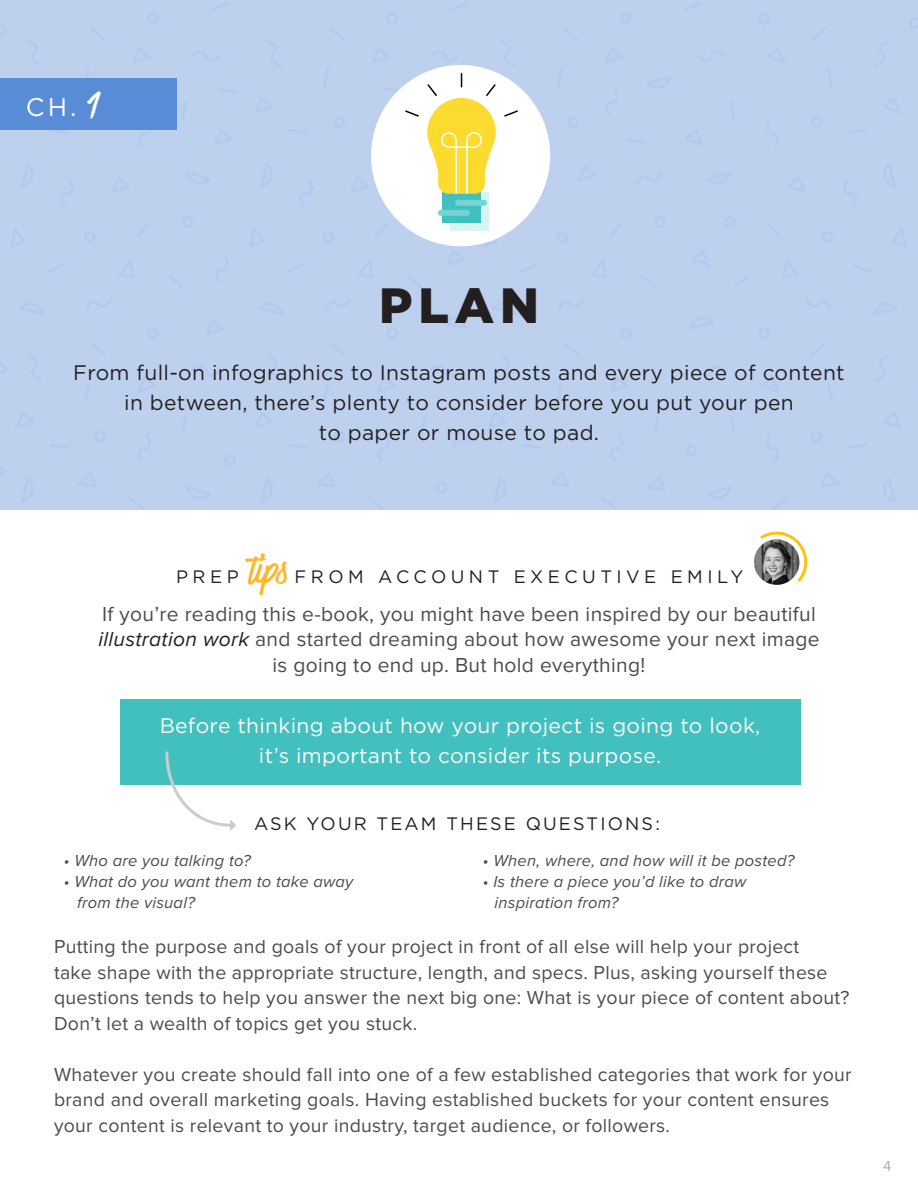
<style>
.page{position:relative;width:918px;height:1188px;background:#fff}
.page>*{position:absolute;margin:0;border:0;box-sizing:border-box;transform-origin:0 0}
.Header_1{font:900 49.5px "Gotham";color:#231f20}
.Medium_Call-Out{font:48px "Have Heart One";color:#fcb62a}
.Chapter{font:25.5px "Gotham";color:#fff}
.Body_copy__regular{font:21px/25.5px "Proxima Nova";letter-spacing:.015em;color:#4b4c4d;text-align:center}
.Body_copy_1__larger{font:21px/30px "Gotham";letter-spacing:.015em;color:#231f20;text-align:center}
.Body_Copy_1__Larger{font:21px/30px "Gotham";letter-spacing:.015em;color:#fff;text-align:center}
.Body_copy__regular-2{font:19.5px/25.5px "Proxima Nova";letter-spacing:.015em;color:#4b4c4d}
.Medium_Call-Out-2{font:18px "Gotham";letter-spacing:.12em;color:#231f20}
.Medium_Call-Out-3{font:18px "Gotham";letter-spacing:.25em;color:#231f20}
.Medium_Call-Out-4{font:18px "Gotham";letter-spacing:.22em;color:#231f20}
.Bullets{font:italic 16.5px "Proxima Nova";letter-spacing:.015em;color:#4b4c4d}
.t1{font:300 15px "Proxima Nova";color:#939598}
.s1{font-family:"Have Heart One";font-size:48px}
.s2{font-style:italic;color:#231f20}
</style>
<div class="page">
<div style="left:0;top:0;width:918px;height:510px;background:#bdd1ef"></div>
<div style="left:0;top:78px;width:176px;height:52px;background:#598cd6"></div>
<div style="left:371px;top:65px;width:179px;height:181px;background:#fff;border-radius:50%"></div>
<div style="left:120px;top:699px;width:680px;height:86px;background:#42bfbf"></div>
<svg style="left:165px;top:751px;width:71px;height:80px"></svg>
<div style="left:451px;top:193px;width:38px;height:38px;background:#d9f2f2"></div>
<div style="left:442px;top:191px;width:38px;height:32px;background:#42bfbf"></div>
<svg style="left:405px;top:73px;width:141px;height:134px"></svg>
<div style="left:455px;top:200px;width:32px;height:6px;background:#73d4d1;border-radius:3px"></div>
<div style="left:438px;top:210px;width:32px;height:6px;background:#73d4d1;border-radius:3px"></div>
<svg style="left:759px;top:531px;width:49px;height:53px"></svg>
<img style="left:754px;top:539px;width:45px;height:46px;border-radius:23px">
<p class="Chapter" style="left:26px;top:90px;width:74px">CH. <span class="s1">1</span></p>
<p class="Header_1" style="left:379px;top:271px;width:161px">PLAN</p>
<p class="Body_copy_1__larger" style="left:73px;top:357px;width:773px">From full-on infographics to Instagram posts and every piece of content in between, there’s plenty to consider before you put your pen<br>to paper or mouse to pad.</p>
<p class="Medium_Call-Out" style="left:249px;top:544px;width:40px">tips</p>
<p class="Medium_Call-Out-3" style="left:295px;top:565px;width:450px">FROM ACCOUNT EXECUTIVE EMILY</p>
<p class="Body_copy__regular" style="left:98px;top:601px;width:723px">If you’re reading this e-book, you might have been inspired by our beautiful <span class="s2">illustration work</span> and started dreaming about how awesome your next image is going to end up. But hold everything!</p>
<p class="Medium_Call-Out-4" style="left:176px;top:565px;width:64px">PREP</p>
<p class="Body_Copy_1__Larger" style="left:160px;top:710px;width:602px">Before thinking about how your project is going to look, it’s important to consider its purpose.</p>
<p class="Medium_Call-Out-2" style="left:254px;top:812px;width:407px">ASK YOUR TEAM THESE QUESTIONS:</p>
<p class="Bullets" style="left:483px;top:848px;width:313px">• When, where, and how will it be posted?</p>
<p class="Bullets" style="left:483px;top:869px;width:265px">• Is there a piece you’d like to draw</p>
<p class="Bullets" style="left:495px;top:890px;width:125px">inspiration from?</p>
<p class="Body_copy__regular-2" style="left:54px;top:934px;width:797px">Putting the purpose and goals of your project in front of all else will help your project<br>take shape with the appropriate structure, length, and specs. Plus, asking yourself these questions tends to help you answer the next big one: What is your piece of content about?<br>Don’t let a wealth of topics get you stuck.</p>
<p class="Body_copy__regular-2" style="left:54px;top:1062px;width:799px">Whatever you create should fall into one of a few established categories that work for your brand and overall marketing goals. Having established buckets for your content ensures your content is relevant to your industry, target audience, or followers.</p>
<p class="Bullets" style="left:64px;top:848px;width:189px">• Who are you talking to?</p>
<p class="Bullets" style="left:64px;top:869px;width:291px">• What do you want them to take away</p>
<p class="Bullets" style="left:77px;top:890px;width:119px">from the visual?</p>
<p class="t1" style="left:883px;top:1155px;width:10px">4</p>
</div>
